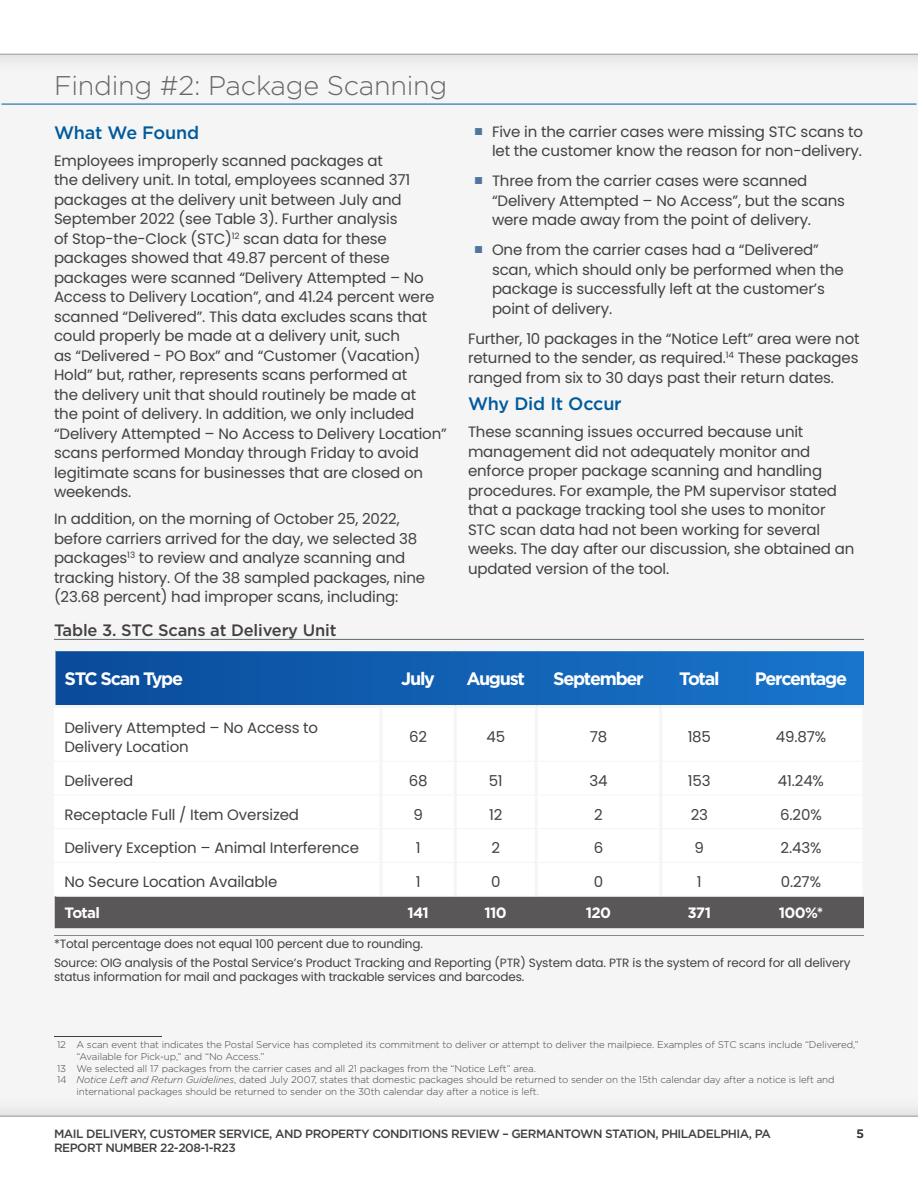
<style>
.page{position:relative;width:918px;height:1188px;background:#fff}
.page>*{position:absolute;margin:0;border:0;box-sizing:border-box;transform-origin:0 0}
.t1{font:300 27px "Gotham";letter-spacing:-.01em;color:#686565}
.t2{font:700 18px "Gotham";letter-spacing:-.07em;color:#fff}
.t3{font:500 18px "Gotham";letter-spacing:-.01em;color:#005a9c}
.t4{font:500 16.5px "Gotham";letter-spacing:-.01em;color:#414042}
.t5{font:15px/19.5px "Poppins";letter-spacing:-.01em;color:#414042}
.t6{font:700 15px "Gotham";letter-spacing:-.04em;color:#fff}
.t7{font:12px/19.5px "Poppins";letter-spacing:-.01em;color:#414042}
.t8{font:500 12px "Gotham";letter-spacing:-.04em;color:#414042}
.t9{font:300 9.75px "Gotham";letter-spacing:-.01em;color:#414042}
.s1{font-family:"Arial";color:#51769d}
.s2{font-style:italic}
</style>
<div class="page">
<div style="left:0;top:23px;width:918px;height:1115px;background:#f5f5f5"></div>
<div style="left:0;top:0;width:918px;height:75px;background:#efefef"></div>
<div style="left:0;top:0;width:918px;height:54px;background:#fff"></div>
<div style="left:0;top:1095px;width:918px;height:93px;background:#efefef"></div>
<div style="left:0;top:1116px;width:918px;height:72px;background:#fff"></div>
<hr style="left:2px;top:104px;width:914px;height:1px;background:#005a9c">
<hr style="left:54px;top:1036px;width:108px;height:1px;background:#3e3e3e">
<hr style="left:54px;top:639px;width:810px;height:1px;background:#5d696f">
<hr style="left:54px;top:935px;width:810px;height:1px;background:#8a8687">
<svg style="left:56px;top:651px;width:808px;height:54px;background:#1260b2"></svg>
<div style="left:56px;top:897px;width:808px;height:31px;background:#595757"></div>
<hr style="left:54px;top:708px;width:3px;height:53px;background:#fff">
<hr style="left:736px;top:708px;width:4px;height:53px;background:#fff">
<hr style="left:54px;top:762px;width:3px;height:33px;background:#fff">
<hr style="left:736px;top:762px;width:4px;height:33px;background:#fff">
<hr style="left:54px;top:795px;width:3px;height:33px;background:#fff">
<hr style="left:736px;top:795px;width:4px;height:33px;background:#fff">
<hr style="left:54px;top:829px;width:3px;height:33px;background:#fff">
<hr style="left:736px;top:829px;width:4px;height:33px;background:#fff">
<hr style="left:54px;top:863px;width:3px;height:33px;background:#fff">
<hr style="left:736px;top:863px;width:4px;height:33px;background:#fff">
<hr style="left:54px;top:795px;width:327px;height:1px;background:#f5f5f5">
<hr style="left:661px;top:795px;width:77px;height:1px;background:#f5f5f5">
<hr style="left:738px;top:795px;width:128px;height:1px;background:#f5f5f5">
<hr style="left:55px;top:896px;width:1px;height:32px;background:#595757">
<h1 class="t1" style="left:54px;top:70px;width:395px">Finding #2: Package Scanning</h1>
<p class="t3" style="left:54px;top:122px;width:147px">What We Found</p>
<p class="t5" style="left:54px;top:151px;width:394px">Employees improperly scanned packages at<br>the delivery unit. In total, employees scanned 371 packages at the delivery unit between July and September 2022 (see Table 3). Further analysis<br>of Stop-the-Clock (STC)<sup>12</sup> scan data for these packages showed that 49.87 percent of these packages were scanned “Delivery Attempted – No Access to Delivery Location”, and 41.24 percent were scanned “Delivered”. This data excludes scans that could properly be made at a delivery unit, such<br>as “Delivered - PO Box” and “Customer (Vacation)<br>Hold” but, rather, represents scans performed at<br>the delivery unit that should routinely be made at<br>the point of delivery. In addition, we only included “Delivery Attempted – No Access to Delivery Location” scans performed Monday through Friday to avoid legitimate scans for businesses that are closed on weekends.</p>
<p class="t5" style="left:54px;top:510px;width:373px">In addition, on the morning of October 25, 2022, before carriers arrived for the day, we selected 38 packages<sup>13</sup> to review and analyze scanning and tracking history. Of the 38 sampled packages, nine (23.68 percent) had improper scans, including:</p>
<p class="t5" style="left:474px;top:122px;width:391px;text-align:right"><span class="s1">■</span> Five in the carrier cases were missing STC scans to let the customer know the reason for non-delivery.</p>
<p class="t5" style="left:492px;top:171px;width:355px;text-indent:-18px"><span class="s1">■</span> Three from the carrier cases were scanned “Delivery Attempted – No Access”, but the scans were made away from the point of delivery.</p>
<p class="t5" style="left:492px;top:240px;width:353px;text-indent:-18px"><span class="s1">■</span> One from the carrier cases had a “Delivered” scan, which should only be performed when the package is successfully left at the customer’s point of delivery.</p>
<p class="t5" style="left:468px;top:329px;width:393px;text-align:justify">Further, 10 packages in the “Notice Left” area were not returned to the sender, as required.<sup>14</sup> These packages ranged from six to 30 days past their return dates.</p>
<p class="t3" style="left:468px;top:394px;width:155px">Why Did It Occur</p>
<p class="t5" style="left:468px;top:423px;width:388px">These scanning issues occurred because unit management did not adequately monitor and enforce proper package scanning and handling procedures. For example, the PM supervisor stated that a package tracking tool she uses to monitor STC scan data had not been working for several weeks. The day after our discussion, she obtained an updated version of the tool.</p>
<p class="t4" style="left:54px;top:621px;width:284px">Table 3. STC Scans at Delivery Unit</p>
<p class="t2" style="left:64px;top:668px;width:120px">STC Scan Type</p>
<p class="t2" style="left:401px;top:668px;width:35px">July</p>
<p class="t2" style="left:466px;top:668px;width:60px">August</p>
<p class="t2" style="left:553px;top:668px;width:92px">September</p>
<p class="t2" style="left:679px;top:668px;width:42px">Total</p>
<p class="t2" style="left:755px;top:668px;width:94px">Percentage</p>
<p class="t5" style="left:64px;top:718px;width:255px">Delivery Attempted – No Access to<br>Delivery Location</p>
<p class="t5" style="left:409px;top:728px;width:19px">62</p>
<p class="t5" style="left:486px;top:728px;width:20px">45</p>
<p class="t5" style="left:590px;top:728px;width:19px">78</p>
<p class="t5" style="left:688px;top:728px;width:25px">185</p>
<p class="t5" style="left:776px;top:728px;width:52px">49.87%</p>
<p class="t5" style="left:64px;top:771px;width:70px">Delivered</p>
<p class="t5" style="left:409px;top:771px;width:20px">68</p>
<p class="t5" style="left:489px;top:771px;width:16px">51</p>
<p class="t5" style="left:589px;top:771px;width:20px">34</p>
<p class="t5" style="left:688px;top:771px;width:24px">153</p>
<p class="t5" style="left:778px;top:771px;width:48px">41.24%</p>
<p class="t5" style="left:64px;top:805px;width:236px">Receptacle Full / Item Oversized</p>
<p class="t5" style="left:413px;top:805px;width:11px">9</p>
<p class="t5" style="left:489px;top:805px;width:15px">12</p>
<p class="t5" style="left:594px;top:805px;width:10px">2</p>
<p class="t5" style="left:691px;top:805px;width:19px">23</p>
<p class="t5" style="left:780px;top:805px;width:43px">6.20%</p>
<p class="t5" style="left:64px;top:839px;width:296px">Delivery Exception – Animal Interference</p>
<p class="t5" style="left:416px;top:839px;width:6px">1</p>
<p class="t5" style="left:491px;top:839px;width:10px">2</p>
<p class="t5" style="left:594px;top:839px;width:11px">6</p>
<p class="t5" style="left:695px;top:839px;width:11px">9</p>
<p class="t5" style="left:781px;top:839px;width:42px">2.43%</p>
<p class="t5" style="left:65px;top:872px;width:214px">No Secure Location Available</p>
<p class="t5" style="left:416px;top:872px;width:6px">1</p>
<p class="t5" style="left:491px;top:872px;width:11px">0</p>
<p class="t5" style="left:594px;top:872px;width:11px">0</p>
<p class="t5" style="left:697px;top:872px;width:6px">1</p>
<p class="t5" style="left:781px;top:872px;width:42px">0.27%</p>
<p class="t6" style="left:65px;top:904px;width:37px">Total</p>
<p class="t6" style="left:408px;top:904px;width:23px">141</p>
<p class="t6" style="left:485px;top:904px;width:24px">110</p>
<p class="t6" style="left:586px;top:904px;width:27px">120</p>
<p class="t6" style="left:688px;top:904px;width:25px">371</p>
<p class="t6" style="left:779px;top:904px;width:46px">100%*</p>
<p class="t7" style="left:54px;top:934px;width:798px">*Total percentage does not equal 100 percent due to rounding.<br>Source: OIG analysis of the Postal Service’s Product Tracking and Reporting (PTR) System data. PTR is the system of record for all delivery</p>
<p class="t7" style="left:54px;top:967px;width:472px">status information for mail and packages with trackable services and barcodes.</p>
<p class="t9" style="left:57px;top:1039px;width:803px">12 A scan event that indicates the Postal Service has completed its commitment to deliver or attempt to deliver the mailpiece. Examples of STC scans include “Delivered,”</p>
<p class="t9" style="left:76px;top:1051px;width:189px">“Available for Pick-up,” and “No Access.”</p>
<p class="t9" style="left:57px;top:1063px;width:480px">13 We selected all 17 packages from the carrier cases and all 21 packages from the “Notice Left” area.</p>
<p class="t9" style="left:57px;top:1075px;width:779px">14 <span class="s2">Notice Left and Return Guidelines</span>, dated July 2007, states that domestic packages should be returned to sender on the 15th calendar day after a notice is left and</p>
<p class="t9" style="left:76px;top:1086px;width:464px">international packages should be returned to sender on the 30th calendar day after a notice is left.</p>
<p class="t8" style="left:54px;top:1127px;width:718px">MAIL DELIVERY, CUSTOMER SERVICE, AND PROPERTY CONDITIONS REVIEW – GERMANTOWN STATION, PHILADELPHIA, PA</p>
<p class="t8" style="left:857px;top:1127px;width:9px">5</p>
<p class="t8" style="left:54px;top:1141px;width:183px">REPORT NUMBER 22-208-1-R23</p>
</div>
